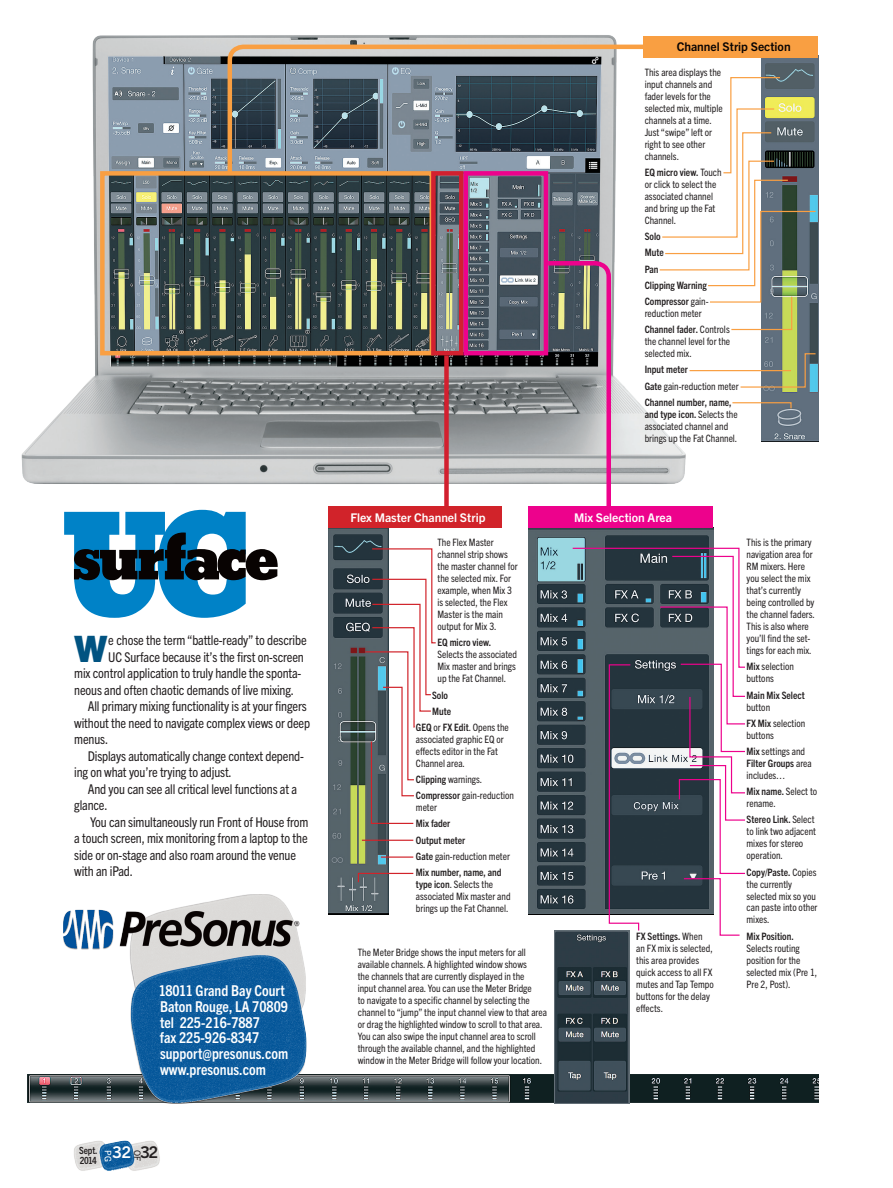
<style>
.page{position:relative;width:893px;height:1188px;background:#fff}
.page>*{position:absolute;margin:0;border:0;box-sizing:border-box;transform-origin:0 0}
.t1{font:800 36.45px "Trade Gothic Next LT Pro";color:#015381}
.t2{font:700 16.2px "Trade Gothic Next LT Pro";color:#fff}
.t3{font:700 condensed 15px/15.8px "Trade Gothic Next LT Pro";color:#fff}
.t4{font:condensed 13.5px "Trade Gothic Next LT Pro";letter-spacing:-.01em;color:#231f20}
.t5{font:700 12px "Trade Gothic Next LT Pro";color:#fff}
.t6{font:700 12px "Trade Gothic Next LT Pro";color:#080302}
.t7{font:condensed 10.2px/12px "Trade Gothic Next LT Pro";color:#231f20}
.t8{font:700 condensed 10.2px/16.2px "Trade Gothic Next LT Pro";color:#231f20}
.t9{font:700 condensed 9.9px/9.9px "Trade Gothic Next LT Pro";letter-spacing:-.02em;color:#231f20}
.t10{font:9px "Trade Gothic Next LT Pro";color:#fff}
.t11{font:9px "Trade Gothic Next LT Pro";color:#231f20}
.s1{color:#231f20}
.s2{font-weight:700}
.s3{font-weight:400}
</style>
<div class="page">
<img style="left:74px;top:1140px;width:86px;height:31px">
<img style="left:28px;top:1074px;width:791px;height:29px">
<img style="left:45px;top:895px;width:264px;height:209px">
<img style="left:21px;top:35px;width:669px;height:449px">
<svg style="left:64px;top:510px;width:214px;height:108px"></svg>
<img style="left:761px;top:58px;width:57px;height:383px">
<div style="left:643px;top:36px;width:175px;height:22px;background:#f99f42"></div>
<svg style="left:658px;top:76px;width:159px;height:255px"></svg>
<hr style="left:690px;top:370px;width:101px;height:1px;background:#f99f42">
<svg style="left:732px;top:402px;width:60px;height:8px"></svg>
<svg style="left:739px;top:353px;width:78px;height:35px"></svg>
<div style="left:100px;top:171px;width:334px;height:184px;border:4px solid #f99f42"></div>
<div style="left:431px;top:171px;width:32px;height:184px;border:4px solid #d2202f"></div>
<svg style="left:225px;top:42px;width:424px;height:136px;background:#797f83"></svg>
<img style="left:328px;top:528px;width:61px;height:386px">
<div style="left:328px;top:506px;width:174px;height:22px;background:#d1232a"></div>
<svg style="left:364px;top:548px;width:72px;height:277px"></svg>
<hr style="left:362px;top:840px;width:51px;height:1px;background:#d1232a">
<hr style="left:381px;top:857px;width:32px;height:1px;background:#d1232a">
<svg style="left:357px;top:872px;width:57px;height:11px"></svg>
<div style="left:444px;top:355px;width:5px;height:151px;background:#d2202f"></div>
<img style="left:528px;top:528px;width:185px;height:386px">
<div style="left:528px;top:506px;width:185px;height:22px;background:#ed028c"></div>
<svg style="left:571px;top:547px;width:174px;height:389px"></svg>
<img style="left:555px;top:930px;width:74px;height:174px">
<div style="left:463px;top:171px;width:85px;height:184px;border:4px solid #ed028c"></div>
<svg style="left:544px;top:259px;width:69px;height:247px;background:#9e8a98"></svg>
<h1 class="t1" style="left:75px;top:623px;width:34px">W</h1>
<h3 class="t4" style="left:108px;top:631px;width:200px">e chose the term “battle-ready” to describe</h3>
<h3 class="t4" style="left:108px;top:648px;width:197px">UC Surface because it’s the first on-screen</h3>
<h3 class="t4" style="left:74px;top:664px;width:229px">mix control application to truly handle the sponta-</h3>
<h3 class="t4" style="left:74px;top:681px;width:221px">neous and often chaotic demands of live mixing.</h3>
<h3 class="t4" style="left:88px;top:697px;width:220px">All primary mixing functionality is at your fingers</h3>
<h3 class="t4" style="left:74px;top:714px;width:237px">without the need to navigate complex views or deep</h3>
<h3 class="t4" style="left:74px;top:730px;width:35px">menus.</h3>
<h3 class="t4" style="left:88px;top:747px;width:218px">Displays automatically change context depend-</h3>
<h3 class="t4" style="left:74px;top:763px;width:159px">ing on what you’re trying to adjust.</h3>
<h3 class="t4" style="left:88px;top:780px;width:211px">And you can see all critical level functions at a</h3>
<h3 class="t4" style="left:74px;top:796px;width:35px">glance.</h3>
<h3 class="t4" style="left:90px;top:813px;width:220px">You can simultaneously run Front of House from</h3>
<h3 class="t4" style="left:74px;top:829px;width:235px">a touch screen, mix monitoring from a laptop to the</h3>
<h3 class="t4" style="left:74px;top:846px;width:223px">side or on-stage and also roam around the venue</h3>
<h3 class="t4" style="left:74px;top:862px;width:60px">with an iPad.</h3>
<h3 class="t3" style="left:159px;top:982px;width:131px">18011 Grand Bay Court<br>Baton Rouge, LA 70809 tel 225-216-7887<br>fax 225-926-8347 support@presonus.com www.presonus.com</h3>
<p class="t9" style="left:79px;top:1145px;width:20px">Sept.<br>2014</p>
<h2 class="t2" style="left:113px;top:1141px;width:47px">32 <span class="s1">32</span></h2>
<p class="t10" style="left:114px;top:1150px;width:13px;rotate:90deg">PG</p>
<p class="t11" style="left:144px;top:1150px;width:13px;rotate:90deg">OF</p>
<p class="t5" style="left:350px;top:509px;width:137px">Flex Master Channel Strip</p>
<p class="t7" style="left:437px;top:536px;width:82px">The Flex Master channel strip shows the master channel for the selected mix. For example, when Mix 3 is selected, the Flex<br>Master is the main output for Mix 3.</p>
<p class="t8" style="left:437px;top:634px;width:55px">EQ micro view.</p>
<p class="t7" style="left:437px;top:648px;width:81px">Selects the associated<br>Mix master and brings up the Fat Channel.</p>
<p class="t8" style="left:432px;top:686px;width:18px">Solo</p>
<p class="t8" style="left:432px;top:702px;width:21px">Mute</p>
<p class="t7" style="left:416px;top:721px;width:94px"><span class="s2">GEQ</span> or <span class="s2">FX Edit</span>. Opens the</p>
<p class="t7" style="left:416px;top:733px;width:89px">associated graphic EQ or effects editor in the Fat<br>Channel area.</p>
<p class="t7" style="left:416px;top:771px;width:100px;line-height:16.2px"><span class="s2">Clipping</span> warnings.<br><span class="s2">Compressor</span> gain-reduction</p>
<p class="t7" style="left:416px;top:801px;width:23px">meter</p>
<p class="t8" style="left:416px;top:815px;width:96px">Mix fader<br>Output meter<br>Gate <span class="s3">gain-reduction meter<br></span>Mix number, name, and</p>
<p class="t7" style="left:416px;top:878px;width:96px"><span class="s2">type icon</span>. Selects the associated Mix master and brings up the Fat Channel.</p>
<p class="t7" style="left:358px;top:946px;width:191px">The Meter Bridge shows the input meters for all available channels. A highlighted window shows<br>the channels that are currently displayed in the<br>input channel area. You can use the Meter Bridge<br>to navigate to a specific channel by selecting the channel to “jump” the input channel view to that area or drag the highlighted window to scroll to that area.<br>You can also swipe the input channel area to scroll through the available channel, and the highlighted window in the Meter Bridge will follow your location.</p>
<p class="t6" style="left:677px;top:39px;width:115px">Channel Strip Section</p>
<p class="t7" style="left:645px;top:66px;width:79px">This area displays the input channels and fader levels for the selected mix, multiple channels at a time.<br>Just “swipe” left or right to see other channels.</p>
<p class="t7" style="left:645px;top:166px;width:78px"><span class="s2">EQ micro view.</span> Touch or click to select the associated channel and bring up the Fat<br>Channel.</p>
<p class="t8" style="left:645px;top:228px;width:65px">Solo<br>Mute<br>Pan<br>Clipping Warning<br>Compressor <span class="s3">gain-</span></p>
<p class="t7" style="left:645px;top:305px;width:87px;line-height:16.2px">reduction meter<br><span class="s2">Channel fader.</span> Controls</p>
<p class="t7" style="left:645px;top:335px;width:87px">the channel level for the selected mix.</p>
<p class="t8" style="left:645px;top:361px;width:96px">Input meter<br>Gate <span class="s3">gain-reduction meter<br></span>Channel number, name,</p>
<p class="t7" style="left:645px;top:407px;width:94px"><span class="s2">and type icon.</span> Selects the associated channel and brings up the Fat Channel.</p>
<p class="t5" style="left:574px;top:509px;width:100px">Mix Selection Area</p>
<p class="t7" style="left:636px;top:930px;width:79px"><span class="s2">FX Settings.</span> When an FX mix is selected, this area provides quick access to all FX mutes and Tap Tempo buttons for the delay effects.</p>
<p class="t7" style="left:746px;top:536px;width:70px">This is the primary navigation area for<br>RM mixers. Here you select the mix that’s currently being controlled by the channel faders.<br>This is also where you’ll find the set&shy;tings for each mix.</p>
<p class="t7" style="left:746px;top:660px;width:49px"><span class="s2">Mix</span> selection buttons</p>
<p class="t8" style="left:746px;top:686px;width:60px">Main Mix Select</p>
<p class="t7" style="left:746px;top:698px;width:60px;line-height:16.2px">button<br><span class="s2">FX Mix</span> selection</p>
<p class="t7" style="left:746px;top:726px;width:60px;line-height:16.2px">buttons<br><span class="s2">Mix</span> settings and</p>
<p class="t7" style="left:746px;top:757px;width:67px"><span class="s2">Filter Groups</span> area includes…</p>
<p class="t7" style="left:746px;top:785px;width:72px"><span class="s2">Mix name.</span> Select to rename.</p>
<p class="t7" style="left:746px;top:813px;width:71px"><span class="s2">Stereo Link.</span> Select to link two adjacent mixes for stereo operation.</p>
<p class="t7" style="left:746px;top:865px;width:72px"><span class="s2">Copy/Paste.</span> Copies the currently selected mix so you can paste into other mixes.</p>
<p class="t8" style="left:746px;top:927px;width:49px">Mix Position.</p>
<p class="t7" style="left:746px;top:941px;width:72px">Selects routing position for the selected mix (Pre 1,<br>Pre 2, Post).</p>
</div>
